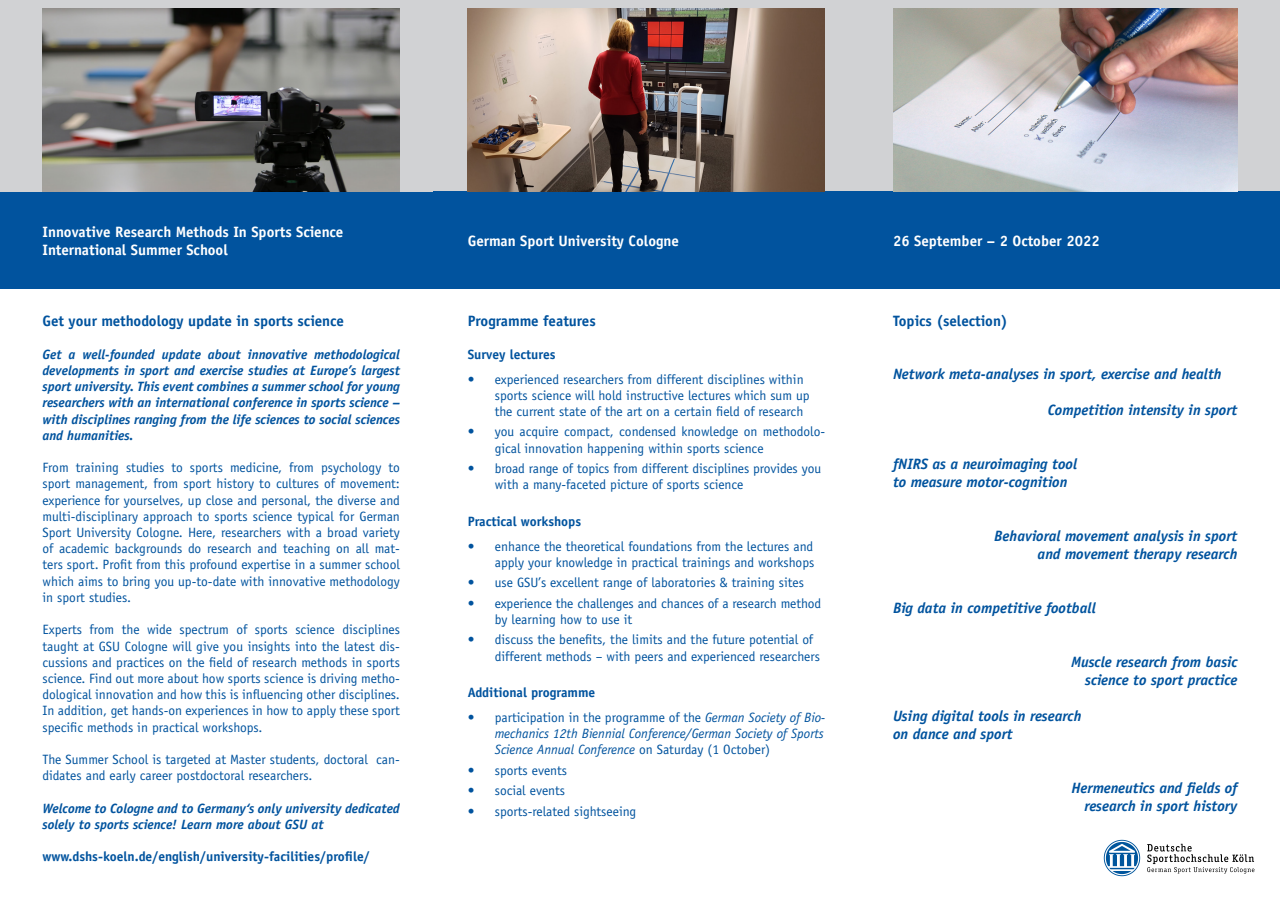
<style>
.page{position:relative;width:1280px;height:910px;background:#fff}
.page>*{position:absolute;margin:0;border:0;box-sizing:border-box;transform-origin:0 0}
.t1{font:italic 700 15px/18px "Officina Sans LT";color:#01539e}
.t2{font:700 15px "Officina Sans LT";color:#fff}
.t3{font:700 15px "Officina Sans LT";color:#01539e}
.t4{font:13.5px/16.2px "Officina Sans LT";color:#01539e}
.t5{font:italic 700 13.5px/16.2px "Officina Sans LT";color:#01539e;text-align:justify}
.t6{font:italic 13.5px/16.2px "Officina Sans LT";color:#01539e;text-align:justify}
.t7{font:700 13.5px "Officina Sans LT";color:#01539e}
.s1{font-style:normal}
</style>
<div class="page">
<div style="left:0;top:191px;width:434px;height:98px;background:#01539e"></div>
<div style="left:0;top:0;width:434px;height:191px;background:#d1d2d4"></div>
<div style="left:434px;top:0;width:425px;height:191px;background:#d1d2d4"></div>
<div style="left:859px;top:0;width:421px;height:191px;background:#d1d2d4"></div>
<div style="left:434px;top:191px;width:425px;height:98px;background:#01539e"></div>
<div style="left:859px;top:191px;width:421px;height:98px;background:#01539e"></div>
<svg style="left:1147px;top:844px;width:107px;height:29px"></svg>
<svg style="left:1104px;top:840px;width:36px;height:36px"></svg>
<img style="left:43px;top:9px;width:357px;height:182px">
<img style="left:467px;top:9px;width:358px;height:182px">
<img style="left:893px;top:9px;width:344px;height:182px">
<p class="t2" style="left:43px;top:223px;width:302px">Innovative Research Methods In Sports Science</p>
<p class="t2" style="left:43px;top:241px;width:187px">International Summer School</p>
<p class="t3" style="left:43px;top:312px;width:303px">Get your methodology update in sports science</p>
<p class="t5" style="left:43px;top:346px;width:359px">Get a well-founded update about innovative methodological developments in sport and exercise studies at Europe’s largest sport university. This event combines a summer school for young researchers with an international conference in sports science – with disciplines ranging from the life sciences to social sciences and humanities.</p>
<p class="t4" style="left:43px;top:460px;width:359px;text-align:justify">From training studies to sports medicine, from psychology to sport management, from sport history to cultures of movement: experience for yourselves, up close and personal, the diverse and multi-disciplinary approach to sports science typical for German Sport University Cologne. Here, researchers with a broad variety of academic backgrounds do research and teaching on all mat&shy;ters sport. Profit from this profound expertise in a summer school which aims to bring you up-to-date with innovative methodology in sport studies.</p>
<p class="t4" style="left:43px;top:622px;width:359px;text-align:justify">Experts from the wide spectrum of sports science disciplines taught at GSU Cologne will give you insights into the latest dis&shy;cussions and practices on the field of research methods in sports science. Find out more about how sports science is driving metho&shy;dological innovation and how this is influencing other disciplines.<br>In addition, get hands-on experiences in how to apply these sport specific methods in practical workshops.</p>
<p class="t4" style="left:43px;top:751px;width:359px">The Summer School is targeted at Master students, doctoral can&shy;didates and early career postdoctoral researchers.</p>
<p class="t5" style="left:43px;top:800px;width:359px">Welcome to Cologne and to Germany‘s only university dedicated solely to sports science! Learn more about GSU at</p>
<p class="t7" style="left:43px;top:848px;width:329px">www.dshs-koeln.de/english/university-facilities/profile/</p>
<p class="t2" style="left:468px;top:232px;width:213px">German Sport University Cologne</p>
<p class="t2" style="left:893px;top:232px;width:208px">26 September – 2 October 2022</p>
<p class="t3" style="left:468px;top:312px;width:130px">Programme features</p>
<p class="t7" style="left:468px;top:346px;width:89px">Survey lectures</p>
<p class="t4" style="left:495px;top:371px;width:316px;text-indent:-27px">• experienced researchers from different disciplines within sports science will hold instructive lectures which sum up the current state of the art on a certain field of research</p>
<p class="t4" style="left:495px;top:424px;width:332px;text-indent:-27px">• you acquire compact, condensed knowledge on methodolo&shy;gical innovation happening within sports science</p>
<p class="t4" style="left:495px;top:460px;width:328px;text-indent:-27px">• broad range of topics from different disciplines provides you with a many-faceted picture of sports science</p>
<p class="t7" style="left:468px;top:513px;width:115px">Practical workshops</p>
<p class="t4" style="left:468px;top:538px;width:348px;text-align:right">• enhance the theoretical foundations from the lectures and apply your knowledge in practical trainings and workshops</p>
<p class="t4" style="left:468px;top:575px;width:338px">• use GSU’s excellent range of laboratories &amp; training sites</p>
<p class="t4" style="left:495px;top:595px;width:328px;text-indent:-27px">• experience the challenges and chances of a research method by learning how to use it</p>
<p class="t4" style="left:495px;top:632px;width:327px;text-indent:-27px">• discuss the benefits, the limits and the future potential of different methods – with peers and experienced researchers</p>
<p class="t7" style="left:468px;top:684px;width:129px">Additional programme</p>
<p class="t6" style="left:495px;top:709px;width:332px;text-indent:-27px"><span class="s1">• participation in the programme of the</span> German Society of Bio&shy;mechanics 12th Biennial Conference/German Society of Sports Science Annual Conference <span class="s1">on Saturday (1 October)</span></p>
<p class="t4" style="left:468px;top:762px;width:101px">• sports events</p>
<p class="t4" style="left:468px;top:783px;width:99px">• social events</p>
<p class="t4" style="left:468px;top:803px;width:170px">• sports-related sightseeing</p>
<p class="t3" style="left:893px;top:312px;width:116px">Topics (selection)</p>
<p class="t1" style="left:893px;top:365px;width:330px">Network meta-analyses in sport, exercise and health</p>
<p class="t1" style="left:1048px;top:401px;width:191px">Competition intensity in sport</p>
<p class="t1" style="left:893px;top:455px;width:186px">fNIRS as a neuroimaging tool to measure motor-cognition</p>
<p class="t1" style="left:994px;top:527px;width:245px;text-align:right">Behavioral movement analysis in sport and movement therapy research</p>
<p class="t1" style="left:893px;top:599px;width:204px">Big data in competitive football</p>
<p class="t1" style="left:1071px;top:653px;width:168px">Muscle research from basic</p>
<p class="t1" style="left:1085px;top:671px;width:154px">science to sport practice</p>
<p class="t1" style="left:893px;top:707px;width:190px">Using digital tools in research</p>
<p class="t1" style="left:893px;top:725px;width:121px">on dance and sport</p>
<p class="t1" style="left:1071px;top:779px;width:167px">Hermeneutics and fields of</p>
<p class="t1" style="left:1084px;top:797px;width:155px">research in sport history</p>
</div>
